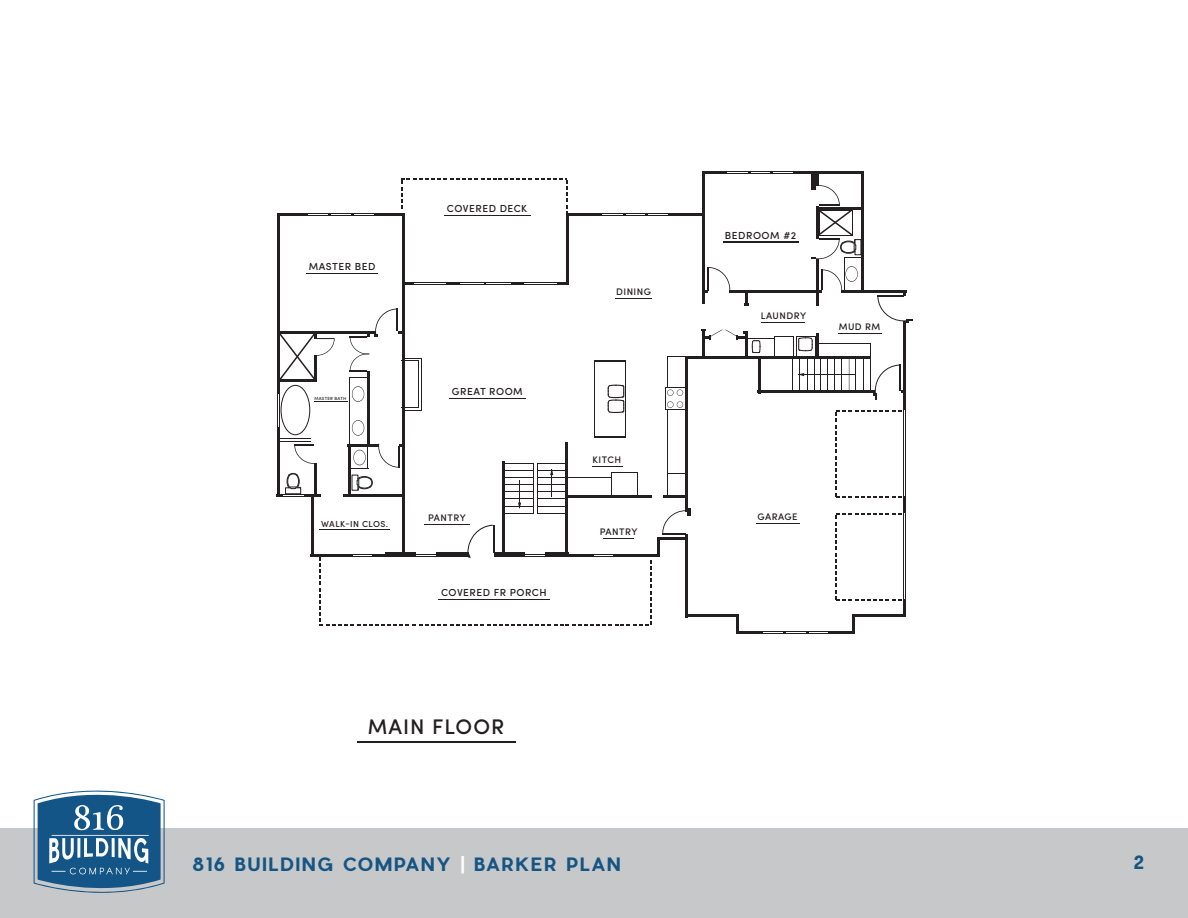
<style>
.page{position:relative;width:1188px;height:918px;background:#fff}
.page>*{position:absolute;margin:0;border:0;box-sizing:border-box;transform-origin:0 0}
.t1{font:500 21.15px "Sofia Pro";letter-spacing:.05em;color:#231f20}
.t2{font:700 18px "Pier Sans";letter-spacing:.09em;color:#155583}
.t3{font:500 10.2px "Sofia Pro";letter-spacing:.05em;color:#231f20}
.t4{font:500 9.45px "Sofia Pro";letter-spacing:.05em;color:#231f20}
.t5{font:500 8.7px "Sofia Pro";letter-spacing:.05em;color:#231f20}
.t6{font:500 4.5px "Sofia Pro";letter-spacing:.05em;color:#231f20}
.s1{color:#fff}
</style>
<div class="page">
<div style="left:0;top:828px;width:1188px;height:90px;background:#c7c8ca"></div>
<svg style="left:34px;top:791px;width:131px;height:102px;background:#507fa3"></svg>
<hr style="left:906px;top:408px;width:1px;height:193px;background:#231f20">
<hr style="left:402px;top:214px;width:3px;height:342px;background:#231f20">
<hr style="left:566px;top:213px;width:3px;height:71px;background:#231f20">
<hr style="left:702px;top:171px;width:3px;height:132px;background:#231f20">
<hr style="left:861px;top:171px;width:3px;height:121px;background:#231f20">
<hr style="left:277px;top:213px;width:31px;height:3px;background:#231f20">
<hr style="left:374px;top:213px;width:31px;height:3px;background:#231f20">
<svg style="left:308px;top:213px;width:66px;height:3px"></svg>
<hr style="left:566px;top:213px;width:36px;height:3px;background:#231f20">
<hr style="left:668px;top:213px;width:37px;height:3px;background:#231f20">
<svg style="left:602px;top:213px;width:66px;height:3px"></svg>
<hr style="left:704px;top:171px;width:23px;height:3px;background:#231f20">
<hr style="left:794px;top:171px;width:70px;height:3px;background:#231f20">
<svg style="left:727px;top:171px;width:67px;height:3px"></svg>
<svg style="left:405px;top:282px;width:9px;height:3px"></svg>
<hr style="left:446px;top:282px;width:14px;height:3px;background:#231f20">
<hr style="left:413px;top:284px;width:33px;height:1px;background:#231f20">
<hr style="left:413px;top:282px;width:33px;height:1px;background:#231f20">
<svg style="left:557px;top:282px;width:12px;height:3px"></svg>
<svg style="left:460px;top:282px;width:64px;height:3px"></svg>
<hr style="left:524px;top:284px;width:34px;height:1px;background:#231f20">
<hr style="left:524px;top:282px;width:34px;height:1px;background:#231f20">
<hr style="left:816px;top:259px;width:3px;height:47px;background:#231f20">
<svg style="left:744px;top:293px;width:4px;height:13px"></svg>
<hr style="left:758px;top:359px;width:2px;height:34px;background:#231f20">
<hr style="left:816px;top:333px;width:3px;height:24px;background:#231f20">
<hr style="left:904px;top:321px;width:2px;height:89px;background:#231f20">
<hr style="left:841px;top:290px;width:65px;height:3px;background:#231f20">
<hr style="left:852px;top:617px;width:3px;height:17px;background:#231f20">
<hr style="left:736px;top:614px;width:3px;height:20px;background:#231f20">
<hr style="left:685px;top:534px;width:3px;height:83px;background:#231f20">
<hr style="left:829px;top:631px;width:26px;height:3px;background:#231f20">
<hr style="left:685px;top:614px;width:53px;height:3px;background:#231f20">
<hr style="left:657px;top:537px;width:28px;height:3px;background:#231f20">
<hr style="left:736px;top:631px;width:26px;height:3px;background:#231f20">
<svg style="left:762px;top:631px;width:67px;height:3px"></svg>
<hr style="left:613px;top:554px;width:45px;height:3px;background:#231f20">
<hr style="left:657px;top:539px;width:3px;height:18px;background:#231f20">
<hr style="left:311px;top:494px;width:2px;height:62px;background:#231f20">
<hr style="left:277px;top:427px;width:3px;height:68px;background:#231f20">
<hr style="left:277px;top:214px;width:3px;height:180px;background:#231f20">
<hr style="left:314px;top:463px;width:3px;height:32px;background:#231f20">
<hr style="left:311px;top:554px;width:42px;height:2px;background:#231f20">
<hr style="left:304px;top:494px;width:16px;height:3px;background:#231f20">
<hr style="left:343px;top:494px;width:60px;height:3px;background:#231f20">
<hr style="left:278px;top:331px;width:98px;height:3px;background:#231f20">
<hr style="left:348px;top:444px;width:31px;height:2px;background:#231f20">
<hr style="left:566px;top:495px;width:86px;height:3px;background:#231f20">
<hr style="left:663px;top:495px;width:24px;height:3px;background:#231f20">
<hr style="left:685px;top:356px;width:186px;height:3px;background:#231f20">
<hr style="left:758px;top:391px;width:117px;height:2px;background:#231f20">
<hr style="left:730px;top:290px;width:92px;height:3px;background:#231f20">
<hr style="left:367px;top:371px;width:3px;height:75px;background:#231f20">
<hr style="left:502px;top:461px;width:3px;height:93px;background:#231f20">
<hr style="left:565px;top:442px;width:3px;height:112px;background:#231f20">
<hr style="left:685px;top:356px;width:3px;height:155px;background:#231f20">
<hr style="left:348px;top:446px;width:3px;height:50px;background:#231f20">
<hr style="left:279px;top:393px;width:1px;height:34px;background:#231f20">
<hr style="left:277px;top:393px;width:1px;height:34px;background:#231f20">
<hr style="left:278px;top:494px;width:34px;height:1px;background:#231f20">
<hr style="left:278px;top:496px;width:34px;height:1px;background:#231f20">
<svg style="left:401px;top:178px;width:166px;height:35px"></svg>
<svg style="left:505px;top:463px;width:60px;height:51px"></svg>
<hr style="left:820px;top:357px;width:1px;height:35px;background:#231f20">
<hr style="left:827px;top:357px;width:1px;height:35px;background:#231f20">
<hr style="left:835px;top:357px;width:1px;height:35px;background:#231f20">
<hr style="left:842px;top:357px;width:1px;height:35px;background:#231f20">
<hr style="left:793px;top:357px;width:1px;height:35px;background:#231f20">
<hr style="left:799px;top:357px;width:1px;height:35px;background:#231f20">
<hr style="left:807px;top:357px;width:1px;height:35px;background:#231f20">
<hr style="left:814px;top:357px;width:1px;height:35px;background:#231f20">
<hr style="left:849px;top:357px;width:1px;height:35px;background:#231f20">
<hr style="left:856px;top:357px;width:1px;height:35px;background:#231f20">
<hr style="left:863px;top:357px;width:1px;height:35px;background:#231f20">
<hr style="left:870px;top:357px;width:1px;height:35px;background:#231f20">
<svg style="left:378px;top:444px;width:24px;height:24px"></svg>
<svg style="left:294px;top:444px;width:20px;height:20px"></svg>
<hr style="left:278px;top:438px;width:33px;height:1px;background:#231f20">
<hr style="left:278px;top:441px;width:33px;height:1px;background:#231f20">
<svg style="left:350px;top:377px;width:17px;height:1px"></svg>
<hr style="left:349px;top:377px;width:1px;height:67px;background:#231f20">
<hr style="left:419px;top:361px;width:1px;height:47px;background:#231f20">
<svg style="left:405px;top:407px;width:16px;height:4px"></svg>
<svg style="left:350px;top:309px;width:71px;height:62px"></svg>
<hr style="left:421px;top:358px;width:1px;height:53px;background:#231f20">
<hr style="left:368px;top:401px;width:1px;height:68px;background:#231f20">
<svg style="left:352px;top:386px;width:12px;height:16px"></svg>
<svg style="left:352px;top:420px;width:12px;height:16px"></svg>
<svg style="left:351px;top:450px;width:17px;height:19px"></svg>
<svg style="left:277px;top:473px;width:24px;height:24px"></svg>
<svg style="left:351px;top:475px;width:22px;height:16px"></svg>
<div style="left:281px;top:385px;width:29px;height:50px;border:1px solid #231f20;border-radius:50%"></div>
<hr style="left:594px;top:361px;width:1px;height:76px;background:#231f20">
<hr style="left:625px;top:361px;width:1px;height:76px;background:#231f20">
<hr style="left:594px;top:360px;width:32px;height:1px;background:#231f20">
<hr style="left:594px;top:436px;width:32px;height:2px;background:#231f20">
<hr style="left:667px;top:356px;width:1px;height:31px;background:#231f20">
<svg style="left:668px;top:356px;width:17px;height:1px"></svg>
<hr style="left:667px;top:410px;width:1px;height:63px;background:#231f20">
<svg style="left:667px;top:473px;width:18px;height:22px"></svg>
<hr style="left:568px;top:477px;width:44px;height:1px;background:#231f20">
<svg style="left:611px;top:473px;width:27px;height:22px"></svg>
<hr style="left:592px;top:466px;width:31px;height:1px;background:#231f20">
<hr style="left:616px;top:298px;width:36px;height:1px;background:#231f20">
<hr style="left:762px;top:322px;width:43px;height:1px;background:#231f20">
<hr style="left:756px;top:523px;width:44px;height:1px;background:#231f20">
<hr style="left:358px;top:741px;width:158px;height:2px;background:#231f20">
<hr style="left:838px;top:333px;width:44px;height:1px;background:#231f20">
<svg style="left:665px;top:387px;width:20px;height:23px"></svg>
<svg style="left:607px;top:384px;width:18px;height:29px"></svg>
<svg style="left:705px;top:267px;width:25px;height:26px"></svg>
<hr style="left:844px;top:258px;width:1px;height:32px;background:#231f20">
<svg style="left:822px;top:266px;width:36px;height:24px"></svg>
<svg style="left:877px;top:290px;width:36px;height:33px"></svg>
<svg style="left:873px;top:365px;width:31px;height:35px"></svg>
<hr style="left:799px;top:375px;width:56px;height:1px;background:#231f20">
<svg style="left:798px;top:373px;width:6px;height:3px"></svg>
<svg style="left:701px;top:329px;width:115px;height:27px"></svg>
<hr style="left:817px;top:343px;width:54px;height:1px;background:#231f20">
<svg style="left:870px;top:344px;width:1px;height:12px"></svg>
<hr style="left:424px;top:524px;width:46px;height:1px;background:#231f20">
<svg style="left:319px;top:525px;width:333px;height:101px"></svg>
<hr style="left:449px;top:398px;width:77px;height:1px;background:#231f20">
<hr style="left:444px;top:215px;width:86px;height:1px;background:#231f20">
<hr style="left:439px;top:599px;width:111px;height:1px;background:#231f20">
<hr style="left:723px;top:242px;width:75px;height:1px;background:#231f20">
<hr style="left:306px;top:273px;width:72px;height:1px;background:#231f20">
<hr style="left:314px;top:401px;width:33px;height:1px;background:#231f20">
<hr style="left:320px;top:529px;width:70px;height:1px;background:#231f20">
<svg style="left:280px;top:334px;width:55px;height:48px"></svg>
<svg style="left:811px;top:174px;width:50px;height:85px"></svg>
<svg style="left:662px;top:508px;width:29px;height:26px"></svg>
<svg style="left:835px;top:410px;width:71px;height:207px"></svg>
<p class="t3" style="left:309px;top:259px;width:68px">MASTER BED</p>
<p class="t3" style="left:447px;top:201px;width:82px">COVERED DECK</p>
<p class="t6" style="left:315px;top:395px;width:33px">MASTER BATH</p>
<p class="t3" style="left:452px;top:384px;width:72px">GREAT ROOM</p>
<p class="t5" style="left:321px;top:518px;width:68px">WALK-IN CLOS.</p>
<p class="t4" style="left:428px;top:510px;width:39px">PANTRY</p>
<p class="t3" style="left:441px;top:585px;width:107px">COVERED FR PORCH</p>
<p class="t4" style="left:616px;top:285px;width:36px">DINING</p>
<p class="t4" style="left:593px;top:453px;width:30px">KITCH</p>
<p class="t4" style="left:600px;top:525px;width:39px">PANTRY</p>
<p class="t1" style="left:368px;top:711px;width:138px">MAIN FLOOR</p>
<p class="t3" style="left:725px;top:228px;width:73px">BEDROOM #2</p>
<p class="t4" style="left:761px;top:309px;width:47px">LAUNDRY</p>
<p class="t4" style="left:839px;top:319px;width:43px">MUD RM</p>
<p class="t4" style="left:757px;top:509px;width:42px">GARAGE</p>
<h2 class="t2" style="left:193px;top:852px;width:430px">816 BUILDING COMPANY <span class="s1">|</span> BARKER PLAN</h2>
<h2 class="t2" style="left:1134px;top:850px;width:12px">2</h2>
</div>
